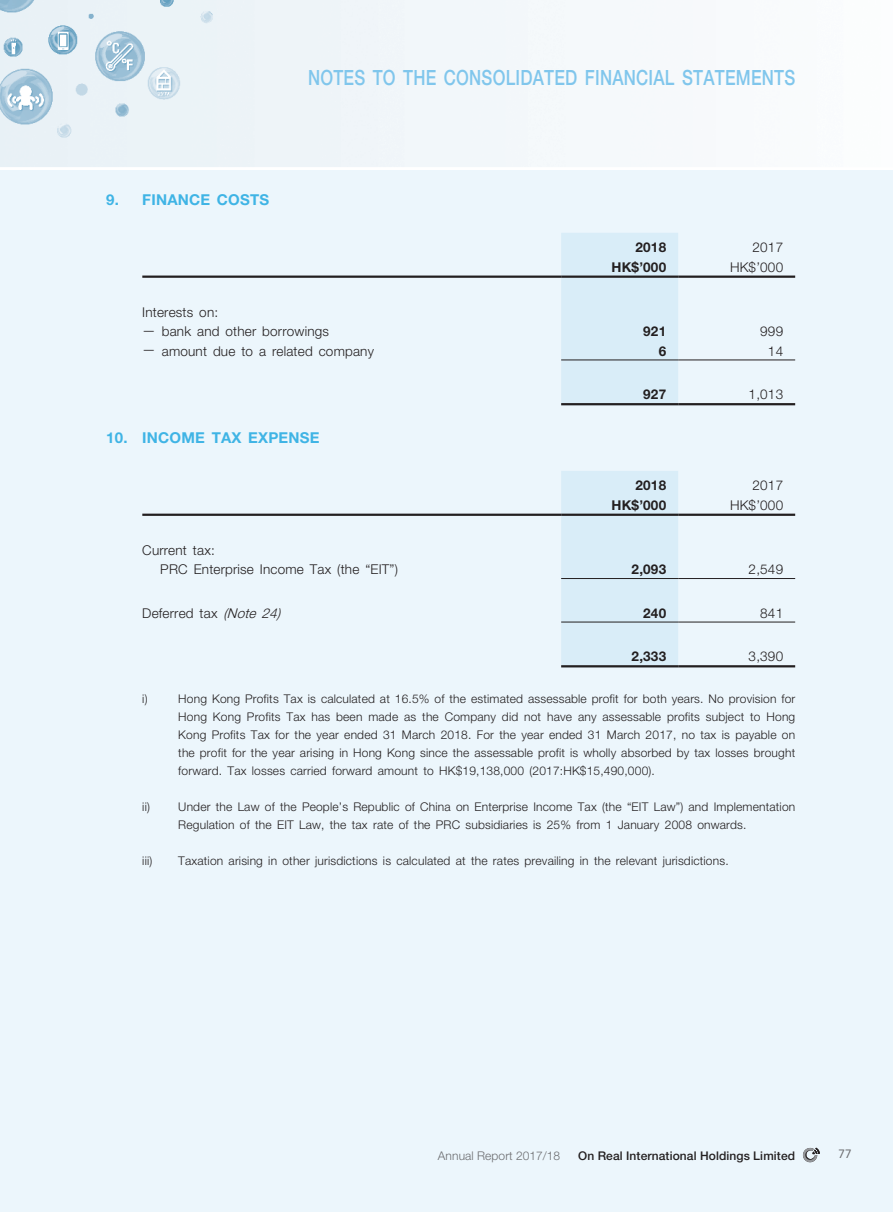
<style>
.page{position:relative;width:893px;height:1212px;background:#ecf6fc}
.page>*{position:absolute;margin:0;border:0;box-sizing:border-box;transform-origin:0 0}
.t1{font:500 21px "Helvetica Neue LT Std";letter-spacing:.015em;color:#80c6ec;scale:.8 1}
._03_H1{font:700 15px "Helvetica Neue LT Std";letter-spacing:.015em;color:#3fb4e5}
._15_Table_Stub{font:300 13.5px "Helvetica Neue LT Std";letter-spacing:.015em;color:#231f20}
._31_table_tab_6pt{font:300 13.5px "Helvetica Neue LT Std";letter-spacing:.015em;color:#231f20}
._31_table_tab_6pt-2{font:700 13.5px "Helvetica Neue LT Std";letter-spacing:.015em;color:#231f20}
._22____IN2__Note{font:300 12px/18px "Helvetica Neue LT Std";letter-spacing:.015em;color:#231f20;text-align:justify}
.t2{font:500 12px "Helvetica Neue LT Std";letter-spacing:.01em;color:#231f20}
.t3{font:300 12px "Helvetica Neue LT Std";letter-spacing:.01em;color:#6c6d70}
.t4{font:12px "Avenir LT Std";color:#6c6d70}
.s1{font-style:italic}
</style>
<div class="page">
<img style="left:0;top:0;width:893px;height:170px">
<svg style="left:803px;top:1147px;width:17px;height:15px"></svg>
<div style="left:561px;top:233px;width:117px;height:170px;background:#d9edf8"></div>
<hr style="left:142px;top:276px;width:419px;height:2px;background:#231f20">
<hr style="left:561px;top:276px;width:117px;height:2px;background:#231f20">
<hr style="left:678px;top:276px;width:117px;height:2px;background:#231f20">
<hr style="left:561px;top:360px;width:117px;height:1px;background:#231f20">
<hr style="left:678px;top:360px;width:117px;height:1px;background:#231f20">
<hr style="left:561px;top:403px;width:117px;height:2px;background:#231f20">
<hr style="left:678px;top:403px;width:117px;height:2px;background:#231f20">
<div style="left:561px;top:471px;width:117px;height:194px;background:#d9edf8"></div>
<hr style="left:142px;top:514px;width:419px;height:2px;background:#231f20">
<hr style="left:561px;top:514px;width:117px;height:2px;background:#231f20">
<hr style="left:678px;top:514px;width:117px;height:2px;background:#231f20">
<hr style="left:561px;top:578px;width:117px;height:1px;background:#231f20">
<hr style="left:678px;top:578px;width:117px;height:1px;background:#231f20">
<hr style="left:561px;top:622px;width:117px;height:1px;background:#231f20">
<hr style="left:678px;top:622px;width:117px;height:1px;background:#231f20">
<hr style="left:561px;top:665px;width:117px;height:2px;background:#231f20">
<hr style="left:678px;top:665px;width:117px;height:2px;background:#231f20">
<h1 class="t1" style="left:308px;top:65px;width:610px">NOTES TO THE CONSOLIDATED FINANCIAL STATEMENTS</h1>
<p class="_03_H1" style="left:106px;top:190px;width:164px">9. FINANCE COSTS</p>
<p class="_31_table_tab_6pt-2" style="left:636px;top:239px;width:32px">2018</p>
<p class="_31_table_tab_6pt" style="left:753px;top:239px;width:32px">2017</p>
<p class="_31_table_tab_6pt-2" style="left:611px;top:259px;width:56px">HK$’000</p>
<p class="_31_table_tab_6pt" style="left:730px;top:259px;width:55px">HK$’000</p>
<p class="_15_Table_Stub" style="left:142px;top:304px;width:77px">Interests on:</p>
<p class="_15_Table_Stub" style="left:142px;top:323px;width:188px">— bank and other borrowings</p>
<p class="_31_table_tab_6pt-2" style="left:643px;top:323px;width:24px">921</p>
<p class="_31_table_tab_6pt" style="left:760px;top:323px;width:24px">999</p>
<p class="_15_Table_Stub" style="left:142px;top:343px;width:233px">— amount due to a related company</p>
<p class="_31_table_tab_6pt-2" style="left:659px;top:343px;width:9px">6</p>
<p class="_31_table_tab_6pt" style="left:768px;top:343px;width:17px">14</p>
<p class="_31_table_tab_6pt-2" style="left:643px;top:386px;width:24px">927</p>
<p class="_31_table_tab_6pt" style="left:749px;top:386px;width:36px">1,013</p>
<p class="_03_H1" style="left:106px;top:428px;width:215px">10. INCOME TAX EXPENSE</p>
<p class="_31_table_tab_6pt-2" style="left:636px;top:477px;width:32px">2018</p>
<p class="_31_table_tab_6pt" style="left:753px;top:477px;width:32px">2017</p>
<p class="_31_table_tab_6pt-2" style="left:611px;top:497px;width:56px">HK$’000</p>
<p class="_31_table_tab_6pt" style="left:730px;top:497px;width:55px">HK$’000</p>
<p class="_15_Table_Stub" style="left:142px;top:542px;width:74px">Current tax:</p>
<p class="_15_Table_Stub" style="left:160px;top:561px;width:239px">PRC Enterprise Income Tax (the “EIT”)</p>
<p class="_31_table_tab_6pt-2" style="left:632px;top:561px;width:36px">2,093</p>
<p class="_31_table_tab_6pt" style="left:749px;top:561px;width:36px">2,549</p>
<p class="_15_Table_Stub" style="left:142px;top:605px;width:140px">Deferred tax <span class="s1">(Note 24)</span></p>
<p class="_31_table_tab_6pt-2" style="left:643px;top:605px;width:24px">240</p>
<p class="_31_table_tab_6pt" style="left:760px;top:605px;width:24px">841</p>
<p class="_31_table_tab_6pt-2" style="left:632px;top:648px;width:36px">2,333</p>
<p class="_31_table_tab_6pt" style="left:749px;top:648px;width:36px">3,390</p>
<p class="_22____IN2__Note" style="left:142px;top:690px;width:7px">i)</p>
<p class="_22____IN2__Note" style="left:178px;top:690px;width:618px">Hong Kong Profits Tax is calculated at 16.5% of the estimated assessable profit for both years. No provision for Hong Kong Profits Tax has been made as the Company did not have any assessable profits subject to Hong Kong Profits Tax for the year ended 31 March 2018. For the year ended 31 March 2017, no tax is payable on the profit for the year arising in Hong Kong since the assessable profit is wholly absorbed by tax losses brought forward. Tax losses carried forward amount to HK$19,138,000 (2017:HK$15,490,000).</p>
<p class="_22____IN2__Note" style="left:178px;top:798px;width:618px;text-indent:-36px">ii) Under the Law of the People’s Republic of China on Enterprise Income Tax (the “EIT Law”) and Implementation<br>Regulation of the EIT Law, the tax rate of the PRC subsidiaries is 25% from 1 January 2008 onwards.</p>
<p class="_22____IN2__Note" style="left:142px;top:852px;width:12px">iii)</p>
<p class="_22____IN2__Note" style="left:178px;top:852px;width:552px">Taxation arising in other jurisdictions is calculated at the rates prevailing in the relevant jurisdictions.</p>
<p class="t3" style="left:438px;top:1148px;width:124px">Annual Report 2017/18</p>
<p class="t2" style="left:578px;top:1148px;width:218px">On Real International Holdings Limited</p>
<p class="t4" style="left:838px;top:1147px;width:15px">77</p>
</div>
